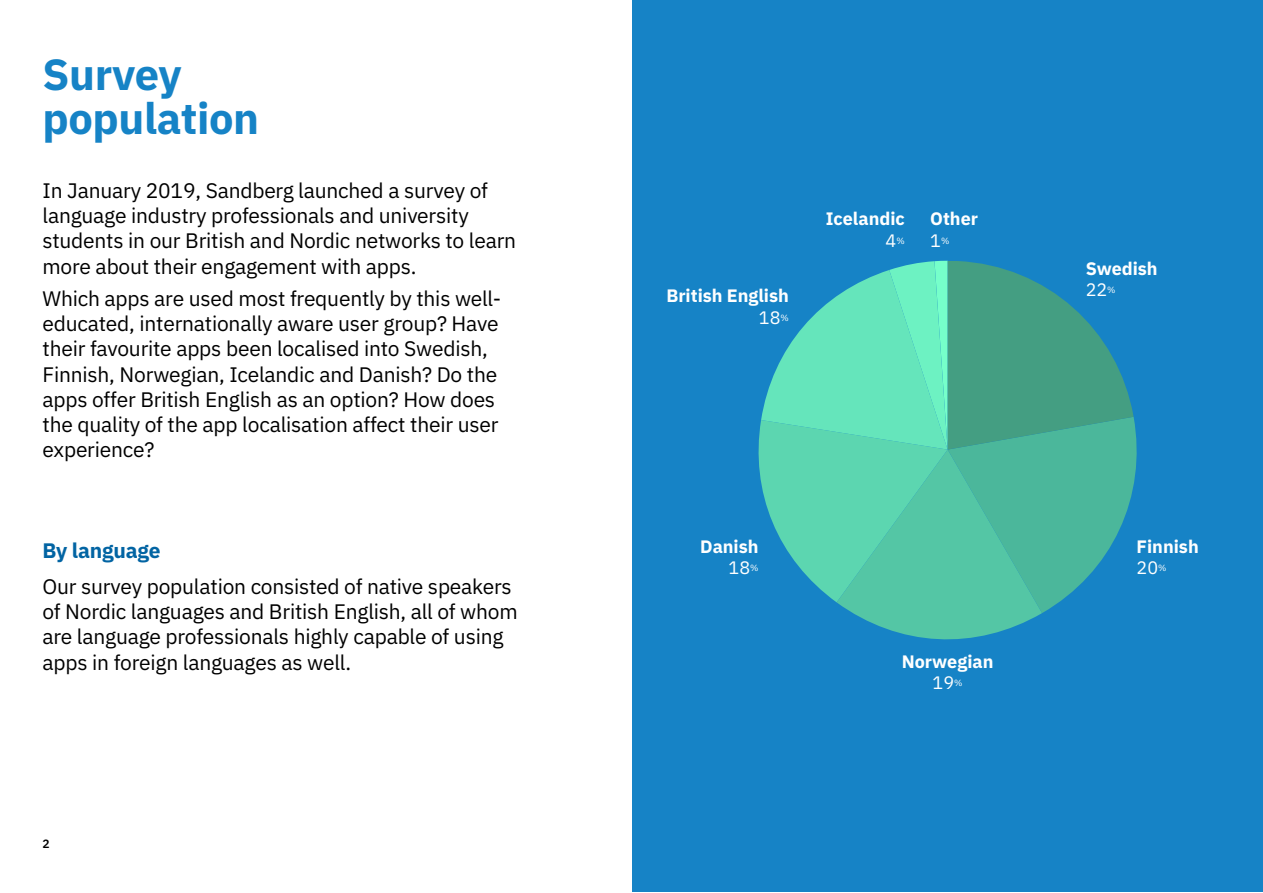
<style>
.page{position:relative;width:1263px;height:893px;background:#fff}
.page>*{position:absolute;margin:0;border:0;box-sizing:border-box;transform-origin:0 0}
.t1{font:700 43.5px/43.8px "IBM Plex Sans";letter-spacing:-.01em;color:#1683c6}
.t2{font:21px/25.2px "IBM Plex Sans";letter-spacing:-.01em;color:#000}
.t3{font:700 21px "IBM Plex Sans";letter-spacing:-.01em;color:#0264a3}
.t4{font:700 18px/21.6px "IBM Plex Sans";color:#fff}
.t5{font:600 12px "IBM Plex Sans";color:#000}
.s1{font-weight:400}
</style>
<div class="page">
<div style="left:632px;top:0;width:631px;height:891px;background:#1683c6"></div>
<svg style="left:759px;top:261px;width:377px;height:378px"></svg>
<h1 class="t1" style="left:43px;top:49px;width:218px">Survey population</h1>
<p class="t2" style="left:43px;top:176px;width:475px">In January 2019, Sandberg launched a survey of language industry professionals and university students in our British and Nordic networks to learn more about their engagement with apps.</p>
<p class="t2" style="left:43px;top:284px;width:460px">Which apps are used most frequently by this well&shy;educated, internationally aware user group? Have their favourite apps been localised into Swedish, Finnish, Norwegian, Icelandic and Danish? Do the apps offer British English as an option? How does the quality of the app localisation affect their user experience?</p>
<p class="t3" style="left:43px;top:534px;width:119px">By language</p>
<p class="t2" style="left:43px;top:572px;width:477px">Our survey population consisted of native speakers of Nordic languages and British English, all of whom are language professionals highly capable of using apps in foreign languages as well.</p>
<p class="t5" style="left:43px;top:835px;width:9px">2</p>
<p class="t4" style="left:666px;top:283px;width:124px;text-align:right">British English<br><span class="s1">18</span><sup>%</sup></p>
<p class="t4" style="left:826px;top:207px;width:80px;text-align:right">Icelandic<br><span class="s1">4</span><sup>%</sup></p>
<p class="t4" style="left:930px;top:207px;width:49px">Other<br><span class="s1">1</span><sup>%</sup></p>
<p class="t4" style="left:700px;top:534px;width:60px;text-align:right">Danish<br><span class="s1">18</span><sup>%</sup></p>
<p class="t4" style="left:902px;top:649px;width:93px;text-align:center">Norwegian<br><span class="s1">19</span><sup>%</sup></p>
<p class="t4" style="left:1086px;top:256px;width:73px">Swedish<br><span class="s1">22</span><sup>%</sup></p>
<p class="t4" style="left:1136px;top:534px;width:64px">Finnish<br><span class="s1">20</span><sup>%</sup></p>
</div>
